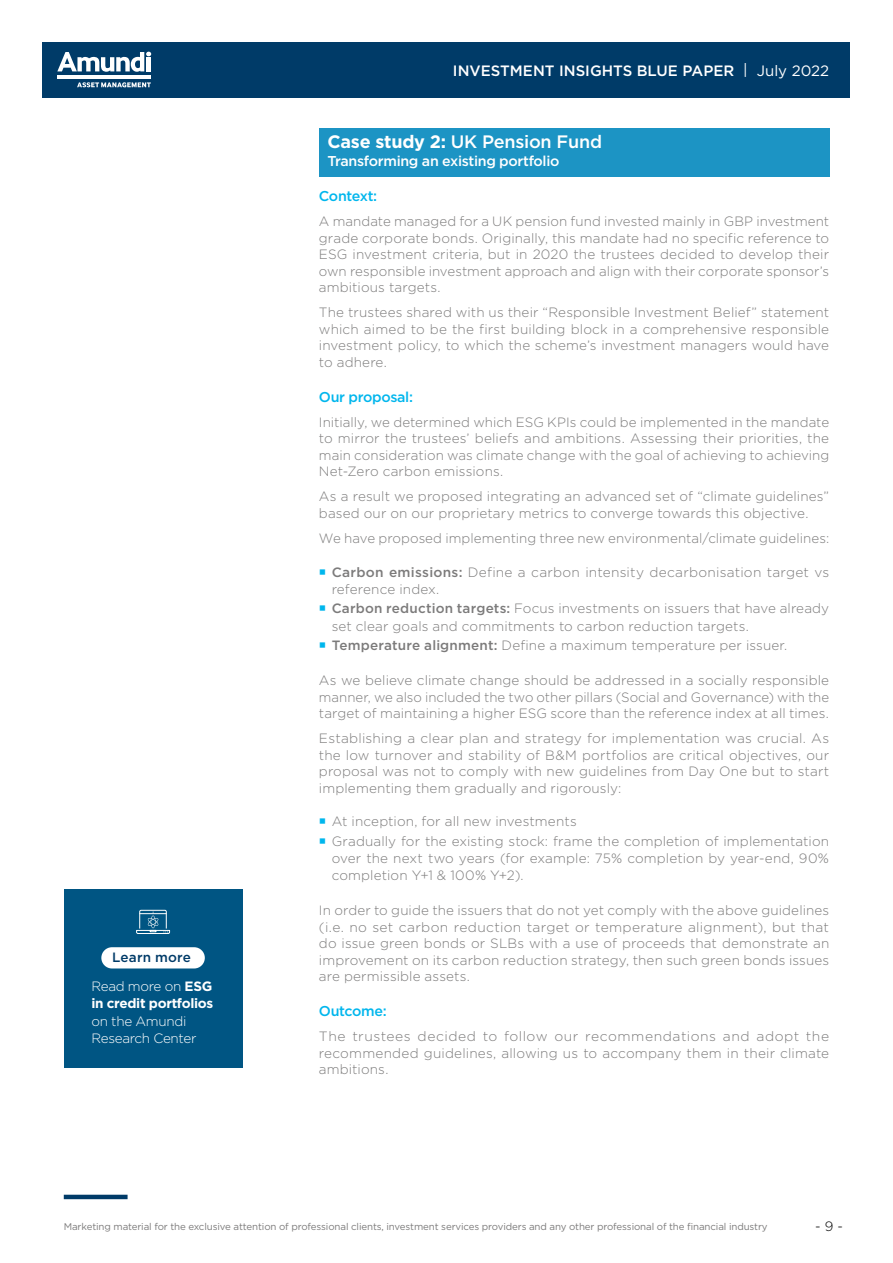
<style>
.page{position:relative;width:893px;height:1263px;background:#fff}
.page>*{position:absolute;margin:0;border:0;box-sizing:border-box;transform-origin:0 0}
.t1{font:500 18px "Gotham";letter-spacing:-.01em;color:#fff}
.t2{font:500 15px "Gotham";color:#fff}
.t3{font:500 14.25px "Gotham";letter-spacing:-.02em;color:#fff}
.t4{font:500 14.25px "Gotham";letter-spacing:-.02em;color:#00b6ed}
.t5{font:300 13.5px/16.5px "Gotham";letter-spacing:.01em;color:#7c7b7b;text-align:justify}
.t6{font:700 13.5px/17.2px "Gotham";letter-spacing:-.02em;color:#fff}
.t7{font:300 13.5px/17.2px "Gotham";letter-spacing:-.02em;color:#fff}
.t8{font:500 13.5px "Gotham";letter-spacing:.015em;color:#003b68}
.t9{font:300 13.5px "Gotham";color:#000}
.t10{font:9.75px "Gotham";letter-spacing:-.01em;color:#7c7b7b}
.s1{font-weight:300}
.s2{font-weight:400}
.s3{font-weight:700}
.s4{color:#00b6ed}
.s5{font-weight:500}
</style>
<div class="page">
<div style="left:43px;top:43px;width:807px;height:55px;background:#003b68"></div>
<svg style="left:57px;top:52px;width:94px;height:20px"></svg>
<hr style="left:147px;top:57px;width:4px;height:14px;background:#fff">
<hr style="left:58px;top:75px;width:93px;height:4px;background:#fff">
<svg style="left:77px;top:82px;width:74px;height:6px"></svg>
<div style="left:64px;top:889px;width:178px;height:178px;background:#005583"></div>
<svg style="left:136px;top:910px;width:34px;height:24px"></svg>
<div style="left:101px;top:947px;width:104px;height:21px;background:#fff;border-radius:11px"></div>
<hr style="left:64px;top:1195px;width:64px;height:4px;background:#003b68">
<div style="left:319px;top:128px;width:510px;height:48px;background:#1c94c4"></div>
<p class="t8" style="left:112px;top:948px;width:80px">Learn more</p>
<p class="t6" style="left:91px;top:977px;width:123px"><span class="s1">Read more on</span> ESG in credit portfolios</p>
<p class="t7" style="left:91px;top:1012px;width:107px">on the Amundi<br>Research Center</p>
<p class="t2" style="left:453px;top:61px;width:378px">INVESTMENT INSIGHTS BLUE PAPER <span class="s2">| July 2022</span></p>
<h1 class="t1" style="left:327px;top:130px;width:276px"><span class="s3">Case study 2:</span> UK Pension Fund</h1>
<p class="t3" style="left:327px;top:152px;width:234px">Transforming an existing portfolio</p>
<p class="t4" style="left:319px;top:187px;width:60px">Context:</p>
<p class="t5" style="left:319px;top:213px;width:512px">A mandate managed for a UK pension fund invested mainly in GBP investment grade corporate bonds. Originally, this mandate had no specific reference to ESG investment criteria, but in 2020 the trustees decided to develop their own responsible investment approach and align with their corporate sponsor’s ambitious targets.</p>
<p class="t5" style="left:319px;top:304px;width:512px">The trustees shared with us their “Responsible Investment Belief” statement which aimed to be the first building block in a comprehensive responsible investment policy, to which the scheme’s investment managers would have to adhere.</p>
<p class="t4" style="left:319px;top:387px;width:96px">Our proposal:</p>
<p class="t5" style="left:319px;top:413px;width:512px">Initially, we determined which ESG KPIs could be implemented in the mandate to mirror the trustees’ beliefs and ambitions. Assessing their priorities, the main consideration was climate change with the goal of achieving to achieving Net-Zero carbon emissions.</p>
<p class="t5" style="left:319px;top:488px;width:512px">As a result we proposed integrating an advanced set of “climate guidelines” based our on our proprietary metrics to converge towards this objective.</p>
<p class="t5" style="left:319px;top:529px;width:512px">We have proposed implementing three new environmental/climate guidelines:</p>
<p class="t5" style="left:332px;top:563px;width:499px;line-height:17.2px;text-indent:-13px"><span class="s4">○</span> <span class="s5">Carbon emissions:</span> Define a carbon intensity decarbonisation target vs reference index.</p>
<p class="t5" style="left:332px;top:599px;width:499px;line-height:17.2px;text-indent:-13px"><span class="s4">○</span> <span class="s5">Carbon reduction targets:</span> Focus investments on issuers that have already set clear goals and commitments to carbon reduction targets.</p>
<p class="t5" style="left:319px;top:636px;width:470px"><span class="s4">○</span> <span class="s5">Temperature alignment:</span> Define a maximum temperature per issuer.</p>
<p class="t5" style="left:319px;top:672px;width:512px">As we believe climate change should be addressed in a socially responsible manner, we also included the two other pillars (Social and Governance) with the target of maintaining a higher ESG score than the reference index at all times.</p>
<p class="t5" style="left:319px;top:730px;width:512px">Establishing a clear plan and strategy for implementation was crucial. As the low turnover and stability of B&amp;M portfolios are critical objectives, our proposal was not to comply with new guidelines from Day One but to start implementing them gradually and rigorously:</p>
<p class="t5" style="left:319px;top:813px;width:259px"><span class="s4">○</span> At inception, for all new investments</p>
<p class="t5" style="left:332px;top:832px;width:499px;line-height:17.2px;text-indent:-13px"><span class="s4">○</span> Gradually for the existing stock: frame the completion of implementation over the next two years (for example: 75% completion by year-end, 90% completion Y+1 &amp; 100% Y+2).</p>
<p class="t5" style="left:319px;top:902px;width:512px">In order to guide the issuers that do not yet comply with the above guidelines (i.e. no set carbon reduction target or temperature alignment), but that do issue green bonds or SLBs with a use of proceeds that demonstrate an improvement on its carbon reduction strategy, then such green bonds issues are permissible assets.</p>
<p class="t4" style="left:319px;top:1002px;width:69px">Outcome:</p>
<p class="t5" style="left:319px;top:1028px;width:512px">The trustees decided to follow our recommendations and adopt the recommended guidelines, allowing us to accompany them in their climate ambitions.</p>
<p class="t10" style="left:64px;top:1220px;width:705px">Marketing material for the exclusive attention of professional clients, investment services providers and any other professional of the financial industry</p>
<p class="t9" style="left:815px;top:1218px;width:29px">- 9 -</p>
</div>
